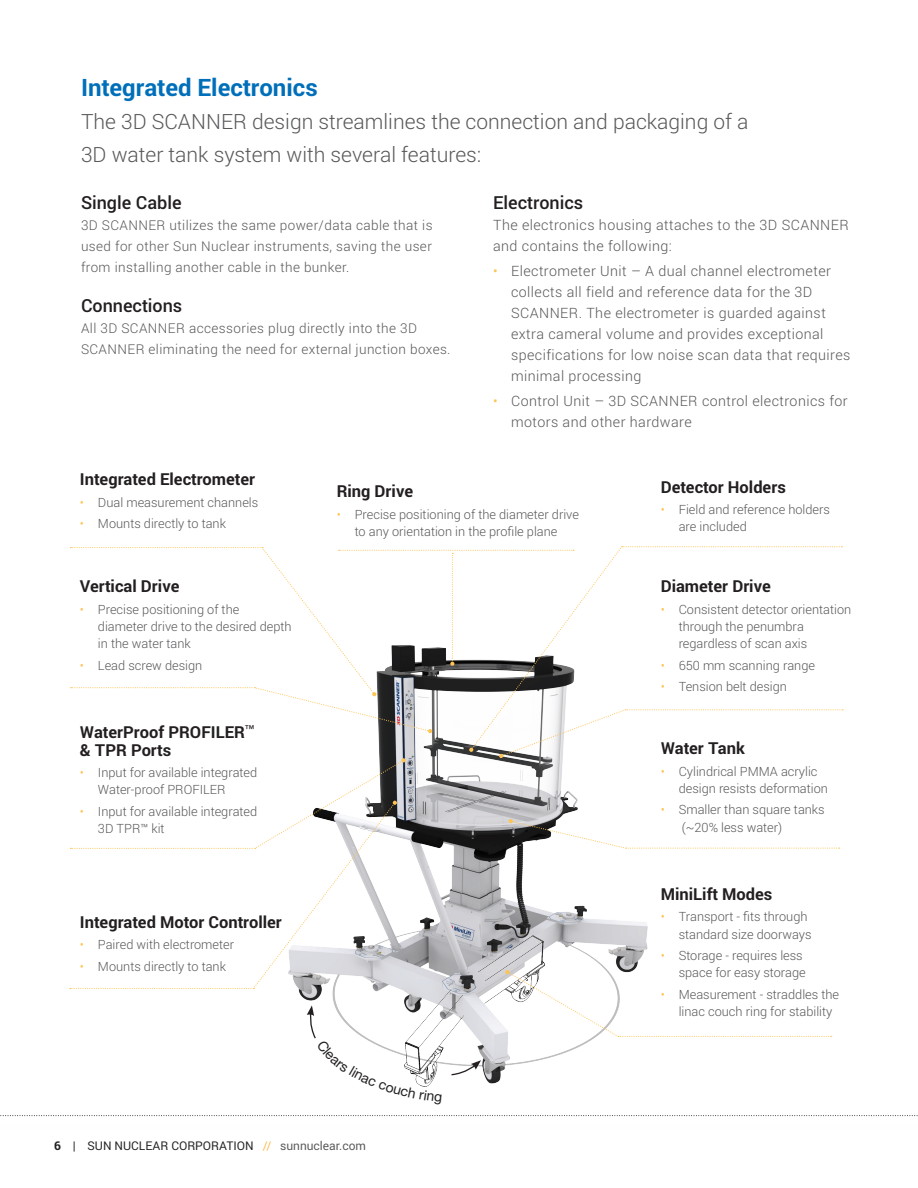
<style>
.page{position:relative;width:918px;height:1188px;background:#fff}
.page>*{position:absolute;margin:0;border:0;box-sizing:border-box;transform-origin:0 0}
.Top_Page_Header{font:700 24px "Roboto";color:#006fba}
.Top_Page_Subhead{font:300 21px/33px "Roboto";color:#57585a}
.Copy_Subhead{font:500 18px "Roboto";color:#231f20}
.Diagram_Headline{font:700 16.5px/18px "Roboto";color:#231f20}
.Body_Copy{font:300 14.25px/21px "Roboto";letter-spacing:.03em;color:#57585a}
.Body_Copy-2{font:300 13.5px/21px "Roboto";letter-spacing:.03em;color:#57585a;text-align:justify}
.t1{font:300 12.75px/17.2px "Roboto";color:#57585a}
.t2{font:12px "Roboto";color:#231f20}
.t3{font:12px "Minion Pro";color:#231f20}
.s1{color:#fec451}
.s2{font-family:"Futura";font-weight:500;font-size:10.5px}
.s3{font-weight:700}
.s4{color:#fcb94b}
.s5{color:#57585a}
</style>
<div class="page">
<svg style="left:0;top:1115px;width:918px;height:1px"></svg>
<svg style="left:70px;top:546px;width:773px;height:541px"></svg>
<p class="Top_Page_Header" style="left:81px;top:71px;width:238px">Integrated Electronics</p>
<p class="Top_Page_Subhead" style="left:81px;top:104px;width:669px">The 3D SCANNER design streamlines the connection and packaging of a<br>3D water tank system with several features:</p>
<p class="Copy_Subhead" style="left:81px;top:190px;width:102px">Single Cable</p>
<p class="Body_Copy-2" style="left:81px;top:214px;width:353px">3D SCANNER utilizes the same power/data cable that is used for other Sun Nuclear instruments, saving the user from installing another cable in the bunker.</p>
<p class="Copy_Subhead" style="left:81px;top:293px;width:103px">Connections</p>
<p class="Body_Copy-2" style="left:81px;top:317px;width:371px">All 3D SCANNER accessories plug directly into the 3D<br>SCANNER eliminating the need for external junction boxes.</p>
<p class="Copy_Subhead" style="left:493px;top:190px;width:92px">Electronics</p>
<p class="Body_Copy" style="left:493px;top:213px;width:357px">The electronics housing attaches to the 3D SCANNER and contains the following:</p>
<p class="Body_Copy" style="left:511px;top:260px;width:341px;text-indent:-18px"><span class="s1">•</span> Electrometer Unit – A dual channel electrometer collects all field and reference data for the 3D SCANNER. The electrometer is guarded against extra cameral volume and provides exceptional specifications for low noise scan data that requires minimal processing</p>
<p class="Body_Copy" style="left:511px;top:390px;width:338px;text-indent:-18px"><span class="s1">•</span> Control Unit – 3D SCANNER control electronics for motors and other hardware</p>
<p class="Diagram_Headline" style="left:80px;top:470px;width:177px">Integrated Electrometer</p>
<p class="t1" style="left:80px;top:493px;width:180px"><span class="s1">•</span> Dual measurement channels</p>
<p class="t1" style="left:80px;top:515px;width:148px"><span class="s1">•</span> Mounts directly to tank</p>
<p class="Diagram_Headline" style="left:80px;top:577px;width:101px">Vertical Drive</p>
<p class="t1" style="left:98px;top:600px;width:195px;text-indent:-18px"><span class="s1">•</span> Precise positioning of the diameter drive to the desired depth in the water tank</p>
<p class="t1" style="left:80px;top:656px;width:124px"><span class="s1">•</span> Lead screw design</p>
<p class="Diagram_Headline" style="left:80px;top:722px;width:176px">WaterProof PROFILER<sup>™ </sup>&amp; TPR Ports</p>
<p class="t1" style="left:98px;top:764px;width:161px;text-indent:-18px"><span class="s1">•</span> Input for available integrated<br>Water-proof PROFILER</p>
<p class="t1" style="left:98px;top:802px;width:161px;text-indent:-18px"><span class="s1">•</span> Input for available integrated<br>3D TPR™ kit</p>
<p class="Diagram_Headline" style="left:80px;top:912px;width:204px">Integrated Motor Controller</p>
<p class="t1" style="left:80px;top:936px;width:156px"><span class="s1">•</span> Paired with electrometer</p>
<p class="t1" style="left:80px;top:957px;width:148px"><span class="s1">•</span> Mounts directly to tank</p>
<p class="Diagram_Headline" style="left:337px;top:482px;width:78px">Ring Drive</p>
<p class="t1" style="left:337px;top:505px;width:244px;text-align:center"><span class="s1">•</span> Precise positioning of the diameter drive to any orientation in the profile plane</p>
<p class="t3" style="left:56px;top:1133px;width:121px"><span class="s2">1</span> I www.lightages.com</p>
<p class="t2" style="left:54px;top:1137px;width:314px"><span class="s3">6</span> | SUN NUCLEAR CORPORATION <span class="s4">//</span> <span class="s5">sunnuclear.com</span></p>
<p class="Diagram_Headline" style="left:661px;top:477px;width:127px">Detector Holders</p>
<p class="t1" style="left:679px;top:501px;width:153px;text-indent:-18px"><span class="s1">•</span> Field and reference holders are included</p>
<p class="Diagram_Headline" style="left:661px;top:577px;width:112px">Diameter Drive</p>
<p class="t1" style="left:679px;top:600px;width:174px;text-indent:-18px"><span class="s1">•</span> Consistent detector orientation through the penumbra regardless of scan axis</p>
<p class="t1" style="left:661px;top:656px;width:156px"><span class="s1">•</span> 650 mm scanning range</p>
<p class="t1" style="left:661px;top:678px;width:128px"><span class="s1">•</span> Tension belt design</p>
<p class="Diagram_Headline" style="left:661px;top:739px;width:86px">Water Tank</p>
<p class="t1" style="left:679px;top:762px;width:151px;text-indent:-18px"><span class="s1">•</span> Cylindrical PMMA acrylic design resists deformation</p>
<p class="t1" style="left:682px;top:801px;width:144px;text-indent:-21px"><span class="s1">•</span> Smaller than square tanks (~20% less water)</p>
<p class="Diagram_Headline" style="left:661px;top:884px;width:113px">MiniLift Modes</p>
<p class="t1" style="left:679px;top:908px;width:134px;text-indent:-18px"><span class="s1">•</span> Transport - fits through standard size doorways</p>
<p class="t1" style="left:661px;top:947px;width:147px;text-align:right"><span class="s1">•</span> Storage - requires less space for easy storage</p>
<p class="t1" style="left:679px;top:985px;width:162px;text-indent:-18px"><span class="s1">•</span> Measurement - straddles the linac couch ring for stability</p>
</div>
